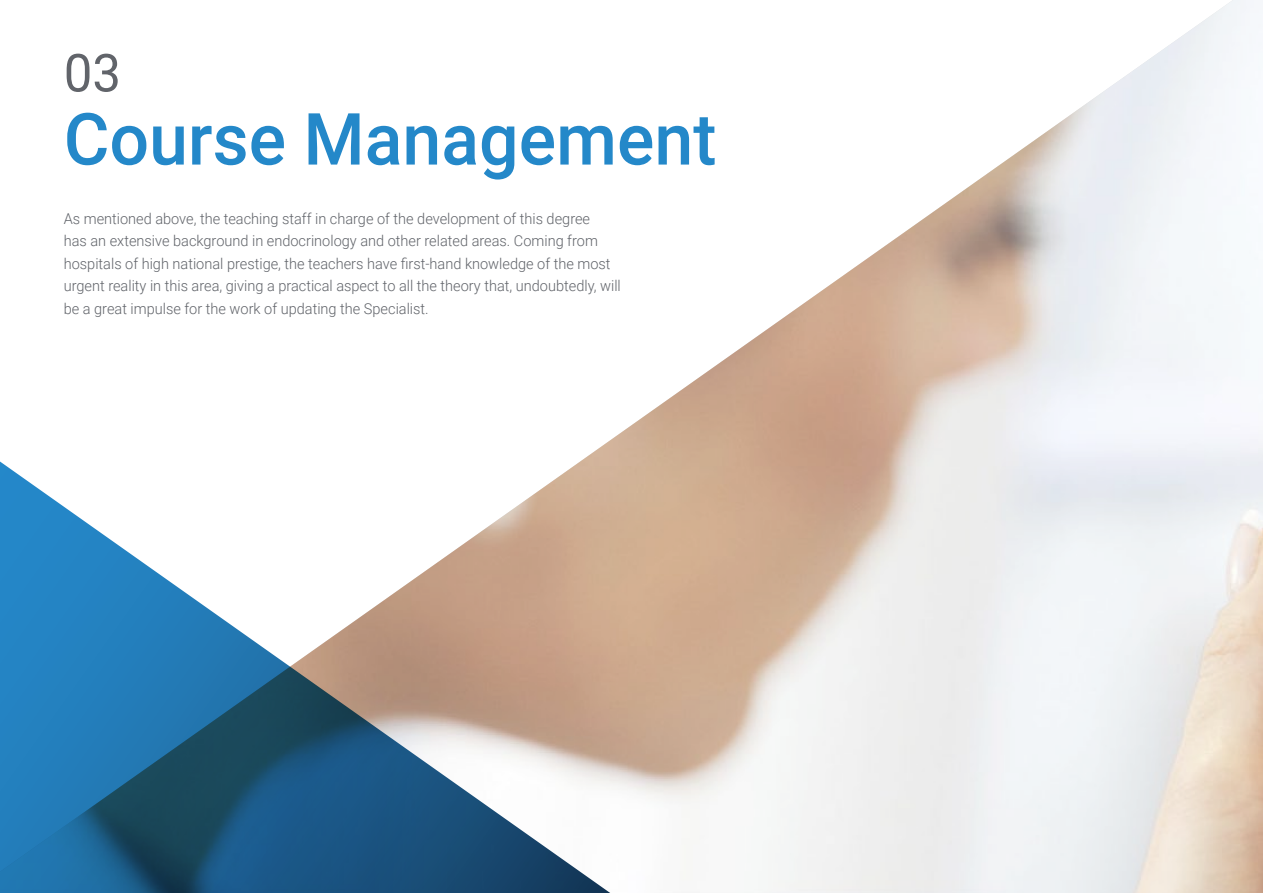
<style>
.page{position:relative;width:1263px;height:893px;background:#fff}
.page>*{position:absolute;margin:0;border:0;box-sizing:border-box;transform-origin:0 0}
.t1{font:500 72px "Roboto";color:#2488c9}
.t2{font:52.5px "Roboto";color:#61646a}
.t3{font:300 15px/22.5px "Roboto";color:#61646a}
</style>
<div class="page">
<svg style="left:0;top:446px;width:640px;height:447px"></svg>
<h2 class="t2" style="left:64px;top:36px;width:59px">03</h2>
<h1 class="t1" style="left:64px;top:89px;width:654px">Course Management</h1>
<p class="t3" style="left:64px;top:207px;width:559px">As mentioned above, the teaching staff in charge of the development of this degree<br>has an extensive background in endocrinology and other related areas. Coming from hospitals of high national prestige, the teachers have first-hand knowledge of the most urgent reality in this area, giving a practical aspect to all the theory that, undoubtedly, will be a great impulse for the work of updating the Specialist.</p>
</div>
